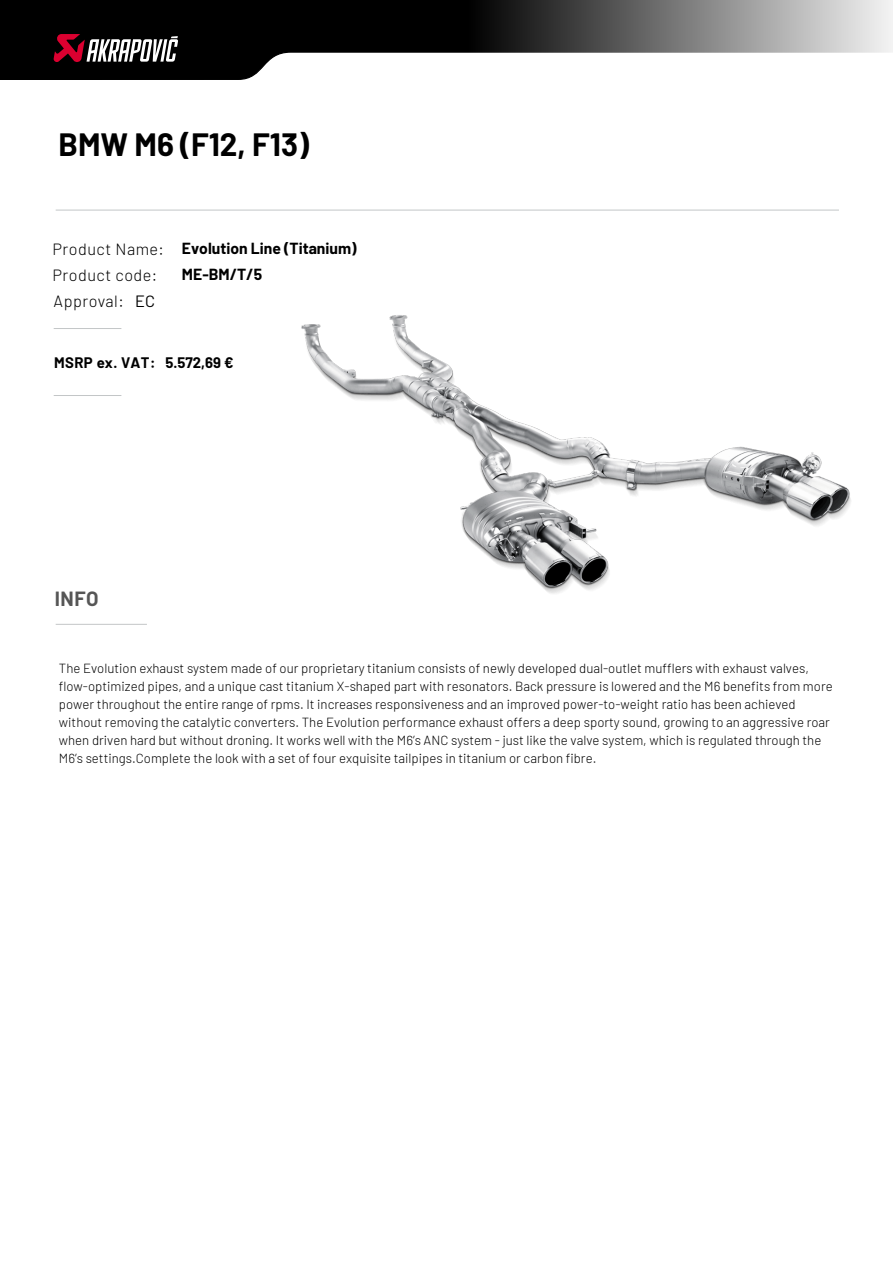
<style>
.page{position:relative;width:893px;height:1263px;background:#fff}
.page>*{position:absolute;margin:0;border:0;box-sizing:border-box;transform-origin:0 0}
.t1{font:700 31.5px "Barlow";color:#000}
.t2{font:700 20.1px "Barlow";color:#565656}
.t3{font:16.35px "Barlow";color:#000}
.t4{font:300 16.2px "Barlow";letter-spacing:.03em;color:#000}
.t5{font:700 15.75px/26.4px "Barlow";color:#000}
.t6{font:700 14.85px "Barlow";letter-spacing:.03em;color:#000}
.t7{font:700 14.85px "Barlow";color:#000}
.t8{font:300 13.2px/18px "Barlow";color:#000}
</style>
<div class="page">
<img style="left:301px;top:315px;width:550px;height:279px">
<svg style="left:0;top:0;width:893px;height:80px"></svg>
<svg style="left:53px;top:34px;width:125px;height:29px"></svg>
<hr style="left:54px;top:328px;width:67px;height:1px;background:#c3c6c7">
<hr style="left:54px;top:395px;width:67px;height:1px;background:#c3c6c7">
<hr style="left:56px;top:624px;width:91px;height:1px;background:#c3c6c7">
<hr style="left:56px;top:210px;width:783px;height:1px;background:#c3c6c7">
<h1 class="t1" style="left:58px;top:125px;width:252px">BMW M6 (F12, F13)</h1>
<p class="t4" style="left:53px;top:237px;width:113px">Product Name:</p>
<p class="t4" style="left:53px;top:263px;width:106px">Product code:</p>
<p class="t4" style="left:54px;top:290px;width:72px">Approval:</p>
<p class="t3" style="left:135px;top:291px;width:21px">EC</p>
<p class="t5" style="left:182px;top:234px;width:176px">Evolution Line (Titanium)<br>ME-BM/T/5</p>
<p class="t6" style="left:54px;top:352px;width:103px">MSRP ex. VAT:</p>
<p class="t7" style="left:165px;top:353px;width:70px">5.572,69 €</p>
<h2 class="t2" style="left:55px;top:584px;width:45px">INFO</h2>
<p class="t8" style="left:59px;top:658px;width:775px">The Evolution exhaust system made of our proprietary titanium consists of newly developed dual-outlet mufflers with exhaust valves, flow-optimized pipes, and a unique cast titanium X-shaped part with resonators. Back pressure is lowered and the M6 benefits from more power throughout the entire range of rpms. It increases responsiveness and an improved power-to-weight ratio has been achieved without removing the catalytic converters. The Evolution performance exhaust offers a deep sporty sound, growing to an aggressive roar when driven hard but without droning. It works well with the M6’s ANC system - just like the valve system, which is regulated through the M6’s settings.Complete the look with a set of four exquisite tailpipes in titanium or carbon fibre.</p>
</div>
